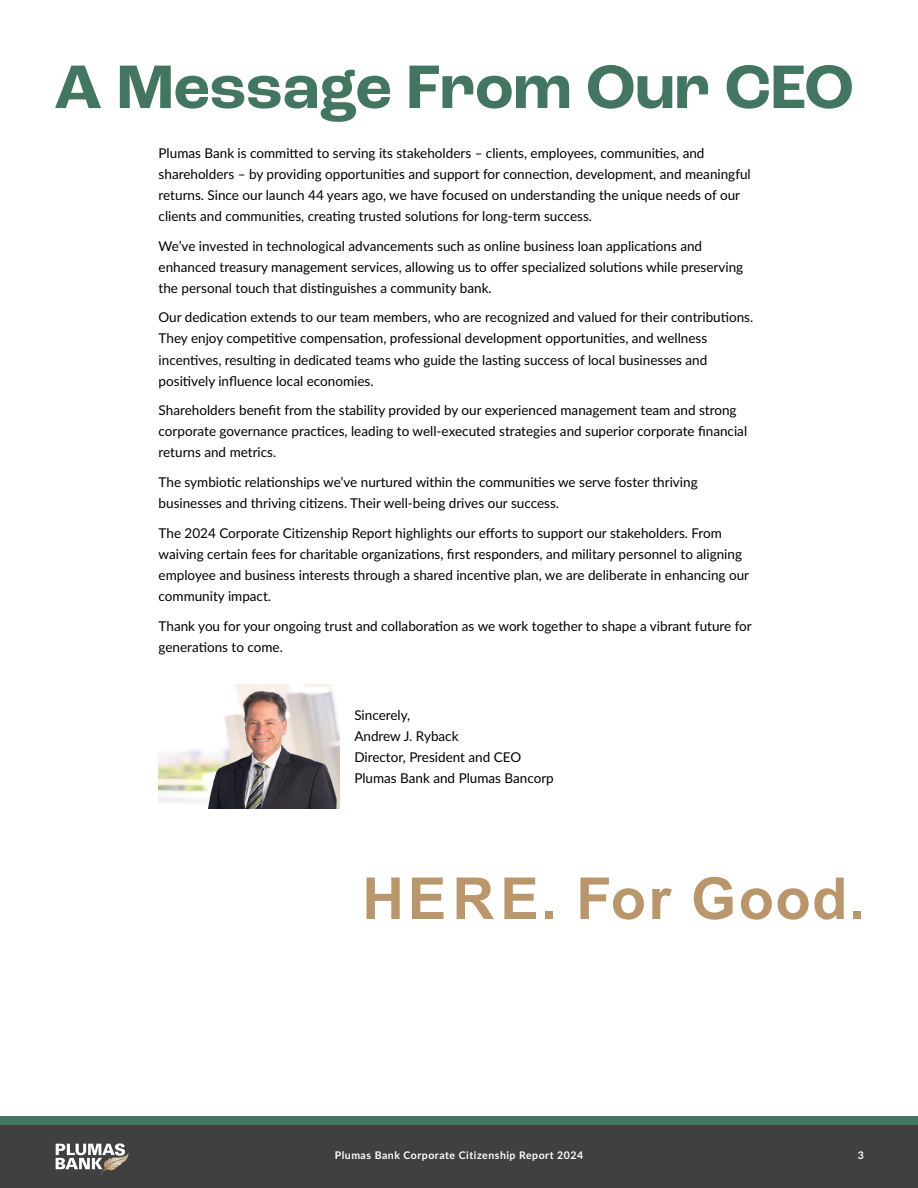
<style>
.page{position:relative;width:918px;height:1188px;background:#fff}
.page>*{position:absolute;margin:0;border:0;box-sizing:border-box;transform-origin:0 0}
.t1{font:100 extra-condensed 64.5px "Roc Grotesk Variable";color:#427660}
.t2{font:13.5px/21px "Lato";color:#000}
.t3{font:700 10.5px "Lato";letter-spacing:.05em;color:#fff}
</style>
<div class="page">
<svg style="left:367px;top:878px;width:33px;height:41px"></svg>
<svg style="left:412px;top:878px;width:32px;height:41px"></svg>
<svg style="left:457px;top:878px;width:37px;height:41px"></svg>
<svg style="left:504px;top:878px;width:32px;height:41px"></svg>
<div style="left:546px;top:911px;width:7px;height:8px;background:#ba966d"></div>
<svg style="left:580px;top:878px;width:64px;height:42px"></svg>
<svg style="left:652px;top:888px;width:20px;height:31px"></svg>
<svg style="left:694px;top:877px;width:39px;height:43px"></svg>
<svg style="left:741px;top:888px;width:31px;height:32px"></svg>
<svg style="left:778px;top:878px;width:66px;height:42px"></svg>
<div style="left:853px;top:911px;width:8px;height:8px;background:#ba966d"></div>
<img style="left:159px;top:684px;width:181px;height:125px">
<div style="left:0;top:1125px;width:918px;height:63px;background:#3f403f"></div>
<div style="left:0;top:1116px;width:918px;height:9px;background:#427660"></div>
<svg style="left:56px;top:1143px;width:73px;height:32px"></svg>
<h1 class="t1" style="left:54px;top:53px;width:801px">A Message From Our CEO</h1>
<p class="t2" style="left:159px;top:142px;width:594px">Plumas Bank is committed to serving its stakeholders – clients, employees, communities, and shareholders – by providing opportunities and support for connection, development, and meaningful returns. Since our launch 44 years ago, we have focused on understanding the unique needs of our clients and communities, creating trusted solutions for long-term success.</p>
<p class="t2" style="left:159px;top:235px;width:586px">We’ve invested in technological advancements such as online business loan applications and enhanced treasury management services, allowing us to offer specialized solutions while preserving the personal touch that distinguishes a community bank.</p>
<p class="t2" style="left:159px;top:307px;width:596px">Our dedication extends to our team members, who are recognized and valued for their contributions.<br>They enjoy competitive compensation, professional development opportunities, and wellness incentives, resulting in dedicated teams who guide the lasting success of local businesses and positively influence local economies.</p>
<p class="t2" style="left:159px;top:399px;width:590px">Shareholders benefit from the stability provided by our experienced management team and strong corporate governance practices, leading to well-executed strategies and superior corporate financial returns and metrics.</p>
<p class="t2" style="left:159px;top:471px;width:541px">The symbiotic relationships we’ve nurtured within the communities we serve foster thriving businesses and thriving citizens. Their well-being drives our success.</p>
<p class="t2" style="left:159px;top:522px;width:592px">The 2024 Corporate Citizenship Report highlights our efforts to support our stakeholders. From waiving certain fees for charitable organizations, first responders, and military personnel to aligning employee and business interests through a shared incentive plan, we are deliberate in enhancing our community impact.</p>
<p class="t2" style="left:159px;top:615px;width:595px">Thank you for your ongoing trust and collaboration as we work together to shape a vibrant future for generations to come.</p>
<p class="t2" style="left:354px;top:704px;width:201px">Sincerely,<br>Andrew J. Ryback<br>Director, President and CEO<br>Plumas Bank and Plumas Bancorp</p>
<p class="t3" style="left:335px;top:1148px;width:250px">Plumas Bank Corporate Citizenship Report 2024</p>
<p class="t3" style="left:858px;top:1148px;width:8px">3</p>
</div>
